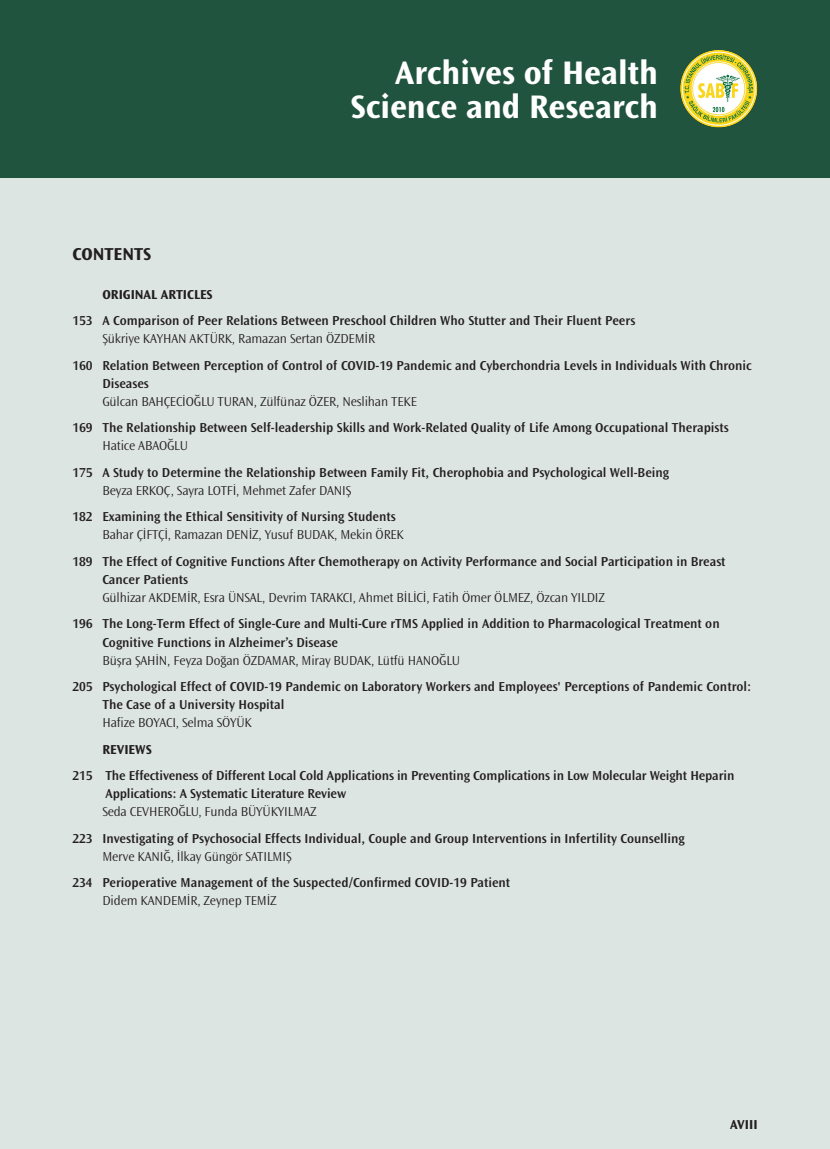
<style>
.page{position:relative;width:830px;height:1149px;background:#fff}
.page>*{position:absolute;margin:0;border:0;box-sizing:border-box;transform-origin:0 0}
.t1{font:700 34.05px/34.7px "Ocean Sans Std";color:#fff;text-align:right}
.t2{font:700 18px "Ocean Sans Std";color:#231f20}
.t3{font:600 13.5px/18px "Ocean Sans Std";color:#231f20}
.t4{font:300 13.5px "Ocean Sans Std";letter-spacing:-.01em;color:#231f20}
.t5{font:700 13.5px "Ocean Sans Std";color:#231f20}
</style>
<div class="page">
<div style="left:0;top:0;width:829px;height:1148px;background:#dde5e2"></div>
<div style="left:0;top:0;width:829px;height:177px;background:#20543f"></div>
<img style="left:680px;top:50px;width:77px;height:78px">
<h2 class="t2" style="left:72px;top:244px;width:80px">CONTENTS</h2>
<h1 class="t1" style="left:350px;top:55px;width:309px">Archives of Health<br>Science and Research</h1>
<p class="t5" style="left:102px;top:286px;width:112px">ORIGINAL ARTICLES</p>
<p class="t3" style="left:72px;top:312px;width:564px">153 A Comparison of Peer Relations Between Preschool Children Who Stutter and Their Fluent Peers</p>
<p class="t4" style="left:102px;top:331px;width:274px">Şükriye KAYHAN AKTÜRK, Ramazan Sertan ÖZDEMİR</p>
<p class="t3" style="left:102px;top:356px;width:650px;text-indent:-30px">160 Relation Between Perception of Control of COVID-19 Pandemic and Cyberchondria Levels in Individuals With Chronic<br>Diseases</p>
<p class="t4" style="left:102px;top:394px;width:316px">Gülcan BAHÇECİOĞLU TURAN, Zülfünaz ÖZER, Neslihan TEKE</p>
<p class="t3" style="left:72px;top:419px;width:657px">169 The Relationship Between Self-leadership Skills and Work-Related Quality of Life Among Occupational Therapists</p>
<p class="t4" style="left:102px;top:438px;width:87px">Hatice ABAOĞLU</p>
<p class="t3" style="left:72px;top:463px;width:598px">175 A Study to Determine the Relationship Between Family Fit, Cherophobia and Psychological Well-Being</p>
<p class="t4" style="left:102px;top:483px;width:250px">Beyza ERKOÇ, Sayra LOTFİ, Mehmet Zafer DANIŞ</p>
<p class="t3" style="left:72px;top:508px;width:325px">182 Examining the Ethical Sensitivity of Nursing Students</p>
<p class="t4" style="left:102px;top:527px;width:303px">Bahar ÇİFTÇİ, Ramazan DENİZ, Yusuf BUDAK, Mekin ÖREK</p>
<p class="t3" style="left:102px;top:552px;width:624px;text-indent:-30px">189 The Effect of Cognitive Functions After Chemotherapy on Activity Performance and Social Participation in Breast<br>Cancer Patients</p>
<p class="t4" style="left:102px;top:590px;width:504px">Gülhizar AKDEMİR, Esra ÜNSAL, Devrim TARAKCI, Ahmet BİLİCİ, Fatih Ömer ÖLMEZ, Özcan YILDIZ</p>
<p class="t3" style="left:102px;top:615px;width:618px;text-indent:-30px">196 The Long-Term Effect of Single-Cure and Multi-Cure rTMS Applied in Addition to Pharmacological Treatment on<br>Cognitive Functions in Alzheimer’s Disease</p>
<p class="t4" style="left:102px;top:652px;width:359px">Büşra ŞAHİN, Feyza Doğan ÖZDAMAR, Miray BUDAK, Lütfü HANOĞLU</p>
<p class="t3" style="left:102px;top:677px;width:650px;text-indent:-30px">205 Psychological Effect of COVID-19 Pandemic on Laboratory Workers and Employees' Perceptions of Pandemic Control:<br>The Case of a University Hospital</p>
<p class="t4" style="left:102px;top:715px;width:151px">Hafize BOYACI, Selma SÖYÜK</p>
<p class="t5" style="left:102px;top:741px;width:51px">REVIEWS</p>
<p class="t3" style="left:105px;top:766px;width:630px;text-indent:-33px">215 The Effectiveness of Different Local Cold Applications in Preventing Complications in Low Molecular Weight Heparin<br>Applications: A Systematic Literature Review</p>
<p class="t4" style="left:102px;top:804px;width:215px">Seda CEVHEROĞLU, Funda BÜYÜKYILMAZ</p>
<p class="t3" style="left:72px;top:829px;width:613px">223 Investigating of Psychosocial Effects Individual, Couple and Group Interventions in Infertility Counselling</p>
<p class="t4" style="left:102px;top:848px;width:190px">Merve KANIĞ, İlkay Güngör SATILMIŞ</p>
<p class="t3" style="left:72px;top:873px;width:439px">234 Perioperative Management of the Suspected/Confirmed COVID-19 Patient</p>
<p class="t4" style="left:102px;top:893px;width:176px">Didem KANDEMİR, Zeynep TEMİZ</p>
<p class="t5" style="left:729px;top:1116px;width:29px">AVIII</p>
</div>
